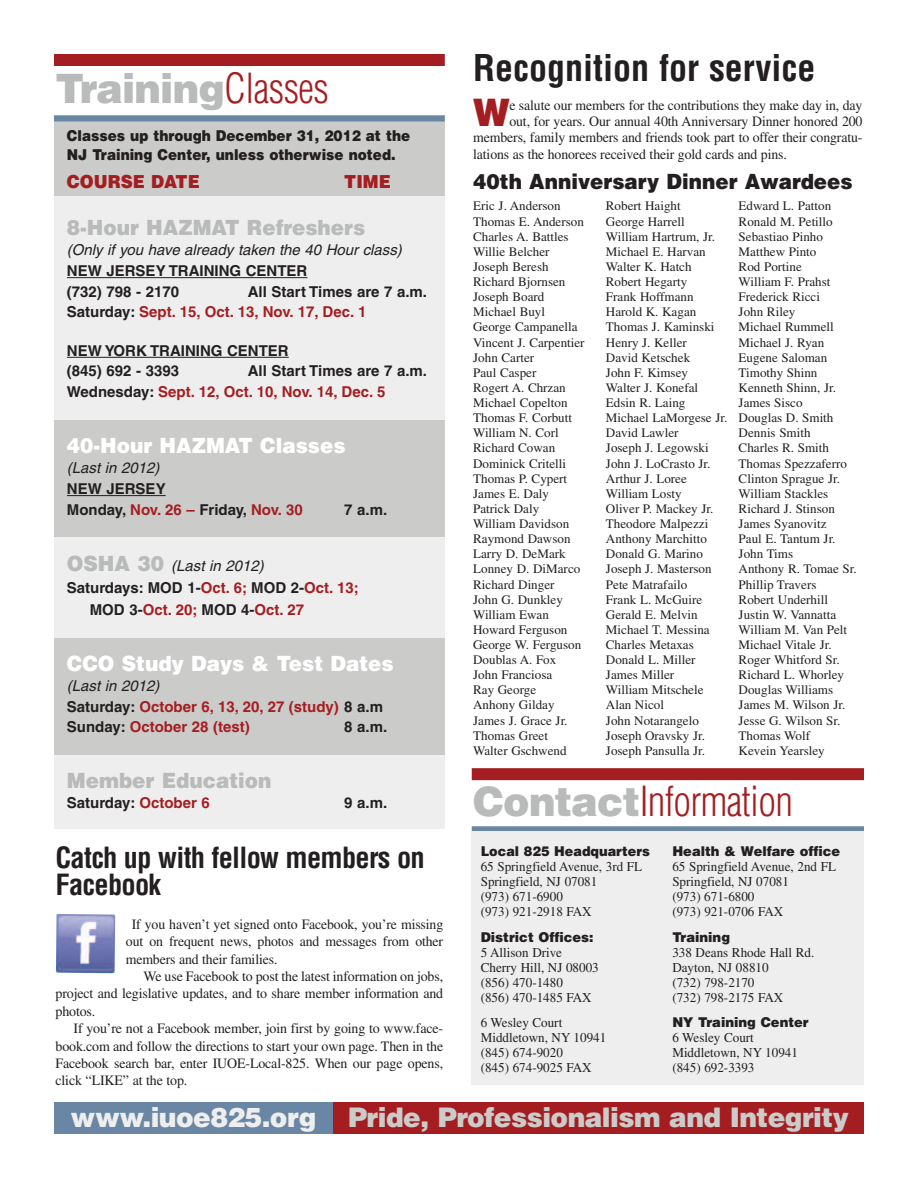
<style>
.page{position:relative;width:918px;height:1188px;background:#fff}
.page>*{position:absolute;margin:0;border:0;box-sizing:border-box;transform-origin:0 0}
.t1{font:300 condensed 40.5px "Helvetica";letter-spacing:-.015em;color:#a41e21}
.t2{font:900 40.5px "Helvetica";letter-spacing:-.02em;color:#b9baba}
.t3{font:900 37.95px "Helvetica";color:#a41e21}
.t4{font:700 condensed 36px "Helvetica";color:#231f20}
.t5{font:700 condensed 28.5px/27px "Helvetica";letter-spacing:-.025em;color:#231f20}
.t6{font:900 27px "Helvetica";letter-spacing:-.02em;color:#cbcbca}
.t7{font:900 21px "Helvetica";color:#fff;scale:.95 1}
.t8{font:900 21px "Helvetica";color:#b9baba;scale:.95 1}
.t9{font:900 21px "Helvetica";color:#231f20;scale:.95 1}
.t10{font:900 18px "Helvetica";color:#a41e21;scale:.93 1}
.t11{font:700 15px/20.5px "Helvetica";color:#231f20}
.t12{font:700 15px/20.5px "Helvetica";color:#a41e21}
.t13{font:900 15px/19px "Helvetica";color:#231f20;scale:.91 1}
.t14{font:italic 15px "Helvetica";color:#231f20}
.t15{font:14.25px/17.4px "Times";letter-spacing:-.01em;color:#231f20;text-align:justify}
.t16{font:13.5px/15px "Times";color:#231f20}
.t17{font:900 13.5px "Helvetica";color:#231f20}
.t18{font:900 13.5px "Helvetica";color:#231f20;scale:.95 1}
.t19{font:12.9px/15.1px "Times";color:#231f20}
.s1{font-weight:300;font-stretch:condensed;color:#a41e21}
.s2{color:#a41e21}
.s3{font-weight:900;font-style:normal;font-size:21px;color:#b9baba}
.s4{color:#231f20}
.s5{font-weight:400;font-style:italic;color:#231f20}
.s6{font-weight:900;font-stretch:normal;color:#b9baba}
.s7{color:#eeeeef}
</style>
<div class="page">
<div style="left:333px;top:1103px;width:531px;height:31px;background:#a41e21"></div>
<div style="left:54px;top:1103px;width:279px;height:31px;background:#6987a5"></div>
<div style="left:54px;top:54px;width:391px;height:774px;background:#cbcbca"></div>
<div style="left:54px;top:196px;width:391px;height:224px;background:#eeeeef"></div>
<div style="left:54px;top:537px;width:391px;height:101px;background:#eeeeef"></div>
<div style="left:54px;top:755px;width:391px;height:74px;background:#eeeeef"></div>
<div style="left:54px;top:116px;width:391px;height:6px;background:#6987a5"></div>
<div style="left:54px;top:66px;width:391px;height:49px;background:#fff"></div>
<div style="left:54px;top:54px;width:391px;height:12px;background:#a41e21"></div>
<hr style="left:67px;top:277px;width:240px;height:1px;background:#231f20">
<hr style="left:67px;top:357px;width:222px;height:1px;background:#231f20">
<hr style="left:67px;top:495px;width:99px;height:1px;background:#231f20">
<div style="left:472px;top:768px;width:392px;height:12px;background:#a41e21"></div>
<div style="left:472px;top:826px;width:392px;height:6px;background:#6987a5"></div>
<div style="left:472px;top:832px;width:392px;height:253px;background:#eeeeef"></div>
<img style="left:56px;top:914px;width:59px;height:59px">
<h1 class="t2" style="left:56px;top:65px;width:275px">Training<span class="s1">Classes</span></h1>
<p class="t13" style="left:67px;top:127px;width:379px">Classes up through December 31, 2012 at the<br>NJ Training Center, unless otherwise noted.</p>
<h3 class="t10" style="left:67px;top:172px;width:144px">COURSE DATE</h3>
<h3 class="t10" style="left:344px;top:172px;width:51px">TIME</h3>
<h3 class="t8" style="left:67px;top:215px;width:316px">8-Hour HAZMAT Refreshers</h3>
<p class="t14" style="left:67px;top:245px;width:337px">(Only if you have already taken the 40 Hour class)</p>
<p class="t11" style="left:67px;top:262px;width:242px">NEW JERSEY TRAINING CENTER (732) 798 - 2170</p>
<p class="t11" style="left:67px;top:282px;width:362px;text-indent:181px">All Start Times are 7 a.m.<br>Saturday: <span class="s2">Sept. 15, Oct. 13, Nov. 17, Dec. 1</span></p>
<p class="t11" style="left:67px;top:342px;width:223px">NEW YORK TRAINING CENTER (845) 692 - 3393</p>
<p class="t11" style="left:67px;top:362px;width:362px;text-indent:181px">All Start Times are 7 a.m.<br>Wednesday: <span class="s2">Sept. 12, Oct. 10, Nov. 14, Dec. 5</span></p>
<h3 class="t7" style="left:67px;top:433px;width:295px">40-Hour HAZMAT Classes</h3>
<p class="t14" style="left:67px;top:463px;width:94px">(Last in 2012)</p>
<p class="t11" style="left:67px;top:480px;width:237px">NEW JERSEY<br>Monday, <span class="s2">Nov. 26 –</span> Friday, <span class="s2">Nov. 30</span></p>
<p class="t11" style="left:344px;top:500px;width:44px">7 a.m.</p>
<p class="t14" style="left:67px;top:560px;width:198px"><span class="s3">OSHA 30</span> (Last in 2012)</p>
<p class="t11" style="left:67px;top:579px;width:293px">Saturdays: MOD 1-<span class="s2">Oct. 6;</span> MOD 2-<span class="s2">Oct. 13;</span></p>
<p class="t12" style="left:90px;top:601px;width:216px"><span class="s4">MOD 3-</span>Oct. 20; <span class="s4">MOD 4-</span>Oct. 27</p>
<h3 class="t7" style="left:67px;top:651px;width:346px">CCO Study Days &amp; Test Dates</h3>
<p class="t12" style="left:67px;top:677px;width:318px"><span class="s5">(Last in 2012)<br></span><span class="s4">Saturday:</span> October 6, 13, 20, 27 (study) <span class="s4">8 a.m<br>Sunday:</span> October 28 (test)</p>
<p class="t11" style="left:344px;top:718px;width:44px">8 a.m.</p>
<h3 class="t8" style="left:67px;top:768px;width:217px">Member Education</h3>
<p class="t11" style="left:67px;top:794px;width:144px">Saturday: <span class="s2">October 6</span></p>
<p class="t11" style="left:344px;top:794px;width:44px">9 a.m.</p>
<h3 class="t5" style="left:55px;top:845px;width:371px">Catch up with fellow members on<br>Facebook</h3>
<p class="t15" style="left:126px;top:917px;width:319px;text-indent:6px">If you haven’t yet signed onto Facebook, you’re missing out on frequent news, photos and messages from other members and their families.</p>
<p class="t15" style="left:56px;top:969px;width:389px;text-indent:88px">We use Facebook to post the latest information on jobs, project and legislative updates, and to share member information and photos.</p>
<p class="t15" style="left:55px;top:1021px;width:389px;text-indent:18px">If you’re not a Facebook member, join first by going to www.face&shy;book.com and follow the directions to start your own page. Then in the Facebook search bar, enter IUOE-Local-825. When our page opens, click “LIKE” at the top.</p>
<h3 class="t4" style="left:473px;top:48px;width:344px">Recognition for service</h3>
<h2 class="t3" style="left:473px;top:91px;width:38px">W</h2>
<p class="t15" style="left:509px;top:97px;width:355px">e salute our members for the contributions they make day in, day</p>
<p class="t15" style="left:509px;top:114px;width:355px">out, for years. Our annual 40th Anniversary Dinner honored 200</p>
<p class="t15" style="left:473px;top:130px;width:391px">members, family members and friends took part to offer their congratu-</p>
<p class="t15" style="left:473px;top:147px;width:315px">lations as the honorees received their gold cards and pins.</p>
<h3 class="t9" style="left:473px;top:169px;width:401px">40th Anniversary Dinner Awardees</h3>
<p class="t19" style="left:473px;top:200px;width:113px">Eric J. Anderson<br>Thomas E. Anderson<br>Charles A. Battles<br>Willie Belcher<br>Joseph Beresh<br>Richard Bjornsen<br>Joseph Board<br>Michael Buyl<br>George Campanella<br>Vincent J. Carpentier<br>John Carter<br>Paul Casper<br>Rogert A. Chrzan<br>Michael Copelton<br>Thomas F. Corbutt<br>William N. Corl<br>Richard Cowan<br>Dominick Critelli<br>Thomas P. Cypert<br>James E. Daly<br>Patrick Daly<br>William Davidson<br>Raymond Dawson<br>Larry D. DeMark<br>Lonney D. DiMarco<br>Richard Dinger<br>John G. Dunkley<br>William Ewan<br>Howard Ferguson<br>George W. Ferguson<br>Doublas A. Fox<br>John Franciosa<br>Ray George<br>Anhony Gilday<br>James J. Grace Jr.<br>Thomas Greet<br>Walter Gschwend</p>
<p class="t19" style="left:606px;top:200px;width:123px">Robert Haight<br>George Harrell<br>William Hartrum, Jr.<br>Michael E. Harvan<br>Walter K. Hatch<br>Robert Hegarty<br>Frank Hoffmann<br>Harold K. Kagan<br>Thomas J. Kaminski<br>Henry J. Keller<br>David Ketschek<br>John F. Kimsey<br>Walter J. Konefal<br>Edsin R. Laing<br>Michael LaMorgese Jr.<br>David Lawler<br>Joseph J. Legowski<br>John J. LoCrasto Jr.<br>Arthur J. Loree<br>William Losty<br>Oliver P. Mackey Jr.<br>Theodore Malpezzi<br>Anthony Marchitto<br>Donald G. Marino<br>Joseph J. Masterson<br>Pete Matrafailo<br>Frank L. McGuire<br>Gerald E. Melvin<br>Michael T. Messina<br>Charles Metaxas<br>Donald L. Miller<br>James Miller<br>William Mitschele<br>Alan Nicol<br>John Notarangelo<br>Joseph Oravsky Jr.<br>Joseph Pansulla Jr.</p>
<p class="t19" style="left:739px;top:200px;width:120px">Edward L. Patton<br>Ronald M. Petillo<br>Sebastiao Pinho<br>Matthew Pinto<br>Rod Portine<br>William F. Prahst<br>Frederick Ricci<br>John Riley<br>Michael Rummell<br>Michael J. Ryan<br>Eugene Saloman<br>Timothy Shinn<br>Kenneth Shinn, Jr.<br>James Sisco<br>Douglas D. Smith<br>Dennis Smith<br>Charles R. Smith<br>Thomas Spezzaferro<br>Clinton Sprague Jr.<br>William Stackles<br>Richard J. Stinson<br>James Syanovitz<br>Paul E. Tantum Jr.<br>John Tims<br>Anthony R. Tomae Sr.<br>Phillip Travers<br>Robert Underhill<br>Justin W. Vannatta<br>William M. Van Pelt<br>Michael Vitale Jr.<br>Roger Whitford Sr.<br>Richard L. Whorley<br>Douglas Williams<br>James M. Wilson Jr.<br>Jesse G. Wilson Sr.<br>Thomas Wolf<br>Kevein Yearsley</p>
<h1 class="t1" style="left:473px;top:779px;width:321px"><span class="s6">Contact</span>Information</h1>
<p class="t18" style="left:481px;top:844px;width:180px">Local 825 Headquarters</p>
<p class="t16" style="left:481px;top:860px;width:163px">65 Springfield Avenue, 3rd FL<br>Springfield, NJ 07081<br>(973) 671-6900<br>(973) 921-2918 FAX</p>
<p class="t17" style="left:481px;top:929px;width:114px">District Offices:</p>
<p class="t16" style="left:481px;top:946px;width:120px">5 Allison Drive<br>Cherry Hill, NJ 08003 (856) 470-1480<br>(856) 470-1485 FAX</p>
<p class="t16" style="left:481px;top:1016px;width:127px">6 Wesley Court<br>Middletown, NY 10941 (845) 674-9020<br>(845) 674-9025 FAX</p>
<p class="t17" style="left:672px;top:844px;width:169px">Health &amp; Welfare office</p>
<p class="t16" style="left:672px;top:860px;width:165px">65 Springfield Avenue, 2nd FL<br>Springfield, NJ 07081<br>(973) 671-6800<br>(973) 921-0706 FAX</p>
<p class="t17" style="left:672px;top:929px;width:59px">Training</p>
<p class="t16" style="left:672px;top:946px;width:144px">338 Deans Rhode Hall Rd.<br>Dayton, NJ 08810<br>(732) 798-2170<br>(732) 798-2175 FAX</p>
<p class="t17" style="left:672px;top:1015px;width:138px">NY Training Center</p>
<p class="t16" style="left:672px;top:1031px;width:127px">6 Wesley Court<br>Middletown, NY 10941 (845) 692-3393</p>
<h3 class="t6" style="left:71px;top:1102px;width:780px"><span class="s7">www.iuoe825.org</span> Pride, Professionalism and Integrity</h3>
</div>
